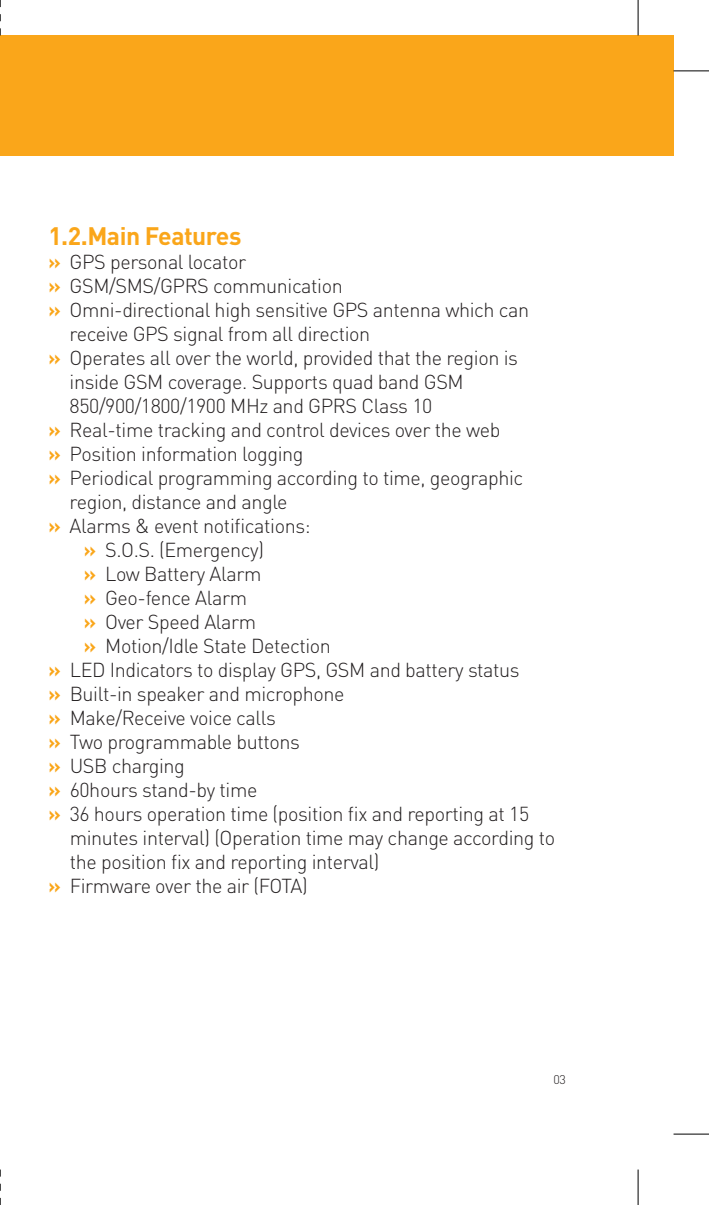
<style>
.page{position:relative;width:709px;height:1205px;background:#fff}
.page>*{position:absolute;margin:0;border:0;box-sizing:border-box;transform-origin:0 0}
.t1{font:700 25px "DIN Pro";letter-spacing:-.02em;color:#faa61a}
.t2{font:300 20px "DIN Pro";letter-spacing:-.02em;color:#231f20}
.t3{font:300 12.5px "DIN Pro";color:#231f20}
.s1{font-weight:700;color:#faa61a}
</style>
<div class="page">
<div style="left:0;top:35px;width:673px;height:121px;background:#faa61a"></div>
<hr style="left:673px;top:70px;width:36px;height:1px;background:#000">
<hr style="left:673px;top:1133px;width:36px;height:1px;background:#000">
<svg style="left:0;top:0;width:1px;height:35px"></svg>
<hr style="left:637px;top:0;width:1px;height:35px;background:#000">
<hr style="left:637px;top:1169px;width:1px;height:36px;background:#000">
<svg style="left:0;top:1169px;width:1px;height:36px"></svg>
<p class="t1" style="left:48px;top:219px;width:195px">1.2.Main Features</p>
<p class="t2" style="left:48px;top:248px;width:199px"><span class="s1">»</span> GPS personal locator</p>
<p class="t2" style="left:48px;top:272px;width:296px"><span class="s1">»</span> GSM/SMS/GPRS communication</p>
<p class="t2" style="left:48px;top:296px;width:482px"><span class="s1">»</span> Omni-directional high sensitive GPS antenna which can</p>
<p class="t2" style="left:70px;top:320px;width:302px">receive GPS signal from all direction</p>
<p class="t2" style="left:48px;top:344px;width:471px"><span class="s1">»</span> Operates all over the world, provided that the region is</p>
<p class="t2" style="left:70px;top:368px;width:395px">inside GSM coverage. Supports quad band GSM</p>
<p class="t2" style="left:70px;top:392px;width:364px">850/900/1800/1900 MHz and GPRS Class 10</p>
<p class="t2" style="left:48px;top:416px;width:453px"><span class="s1">»</span> Real-time tracking and control devices over the web</p>
<p class="t2" style="left:48px;top:440px;width:257px"><span class="s1">»</span> Position information logging</p>
<p class="t2" style="left:48px;top:464px;width:476px"><span class="s1">»</span> Periodical programming according to time, geographic</p>
<p class="t2" style="left:70px;top:488px;width:219px">region, distance and angle</p>
<p class="t2" style="left:48px;top:512px;width:264px"><span class="s1">»</span> Alarms &amp; event notifications:</p>
<p class="t2" style="left:84px;top:536px;width:182px"><span class="s1">»</span> S.O.S. (Emergency)</p>
<p class="t2" style="left:84px;top:560px;width:179px"><span class="s1">»</span> Low Battery Alarm</p>
<p class="t2" style="left:84px;top:584px;width:165px"><span class="s1">»</span> Geo-fence Alarm</p>
<p class="t2" style="left:84px;top:608px;width:174px"><span class="s1">»</span> Over Speed Alarm</p>
<p class="t2" style="left:84px;top:632px;width:248px"><span class="s1">»</span> Motion/Idle State Detection</p>
<p class="t2" style="left:48px;top:656px;width:473px"><span class="s1">»</span> LED Indicators to display GPS, GSM and battery status</p>
<p class="t2" style="left:48px;top:680px;width:297px"><span class="s1">»</span> Built-in speaker and microphone</p>
<p class="t2" style="left:48px;top:704px;width:229px"><span class="s1">»</span> Make/Receive voice calls</p>
<p class="t2" style="left:48px;top:728px;width:253px"><span class="s1">»</span> Two programmable buttons</p>
<p class="t2" style="left:48px;top:752px;width:138px"><span class="s1">»</span> USB charging</p>
<p class="t2" style="left:48px;top:776px;width:210px"><span class="s1">»</span> 60hours stand-by time</p>
<p class="t2" style="left:48px;top:800px;width:482px"><span class="s1">»</span> 36 hours operation time (position fix and reporting at 15</p>
<p class="t2" style="left:70px;top:824px;width:487px">minutes interval) (Operation time may change according to</p>
<p class="t2" style="left:70px;top:848px;width:311px">the position fix and reporting interval)</p>
<p class="t2" style="left:48px;top:872px;width:261px"><span class="s1">»</span> Firmware over the air (FOTA)</p>
<p class="t3" style="left:553px;top:1071px;width:14px">03</p>
</div>
